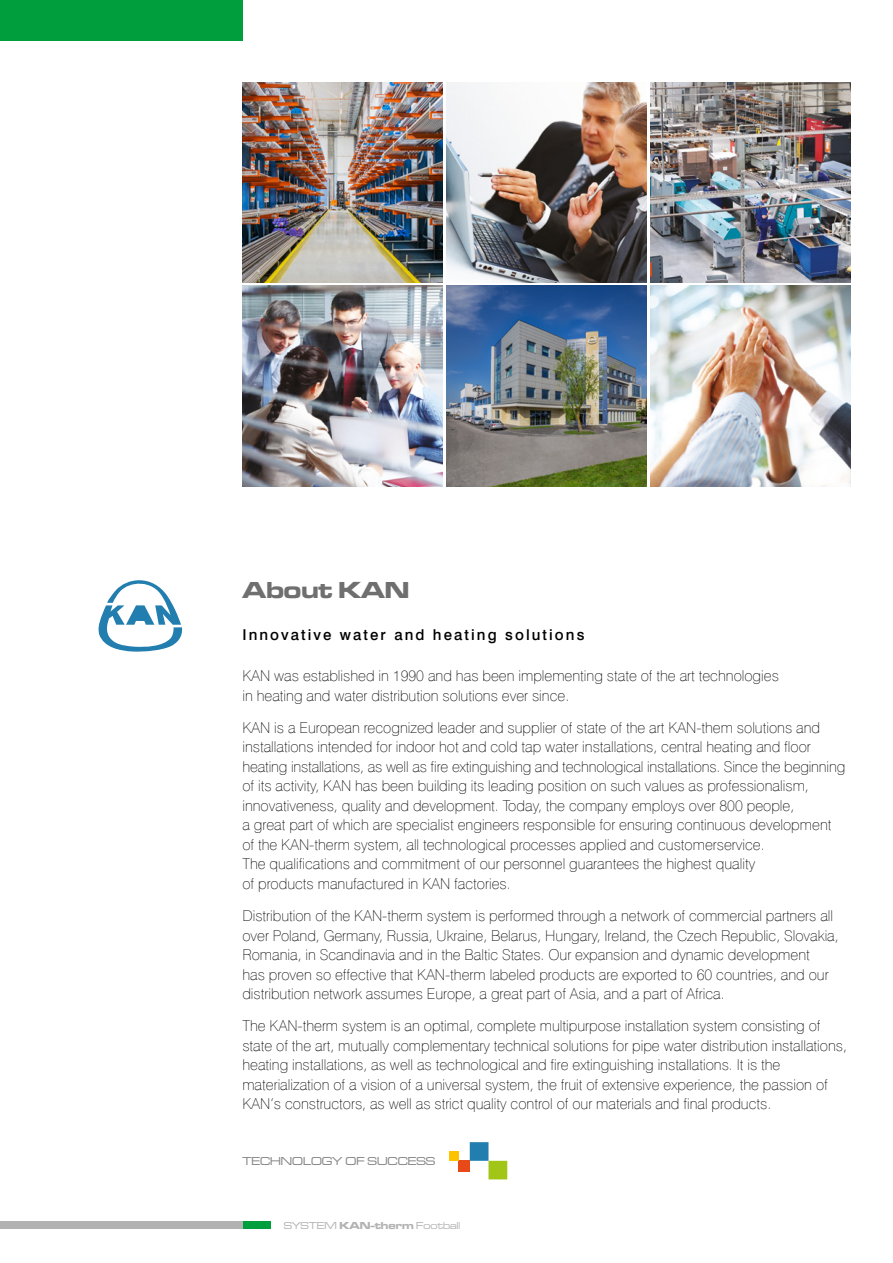
<style>
.page{position:relative;width:893px;height:1263px;background:#fff}
.page>*{position:absolute;margin:0;border:0;box-sizing:border-box;transform-origin:0 0}
.t1{font:24px "Microgramma D Bol Ext";color:#706f6f}
.t2{font:15px/19.5px "Swis 721 Th EU";color:#000}
.t3{font:15px "Swis 721 Md EU";letter-spacing:.14em;color:#000}
.t4{font:12px "Microgramma D Med Ext";color:#878787}
.t5{font:10.5px "Microgramma D Med Ext";color:#b3b2b2}
.s1{font-family:"Microgramma D Bol Ext"}
</style>
<div class="page">
<div style="left:0;top:0;width:242px;height:41px;background:#009e3d"></div>
<div style="left:0;top:1222px;width:242px;height:7px;background:#b3b2b2"></div>
<div style="left:243px;top:1222px;width:28px;height:7px;background:#009e3d"></div>
<svg style="left:98px;top:580px;width:85px;height:72px"></svg>
<img style="left:242px;top:286px;width:201px;height:200px">
<img style="left:446px;top:82px;width:201px;height:200px">
<img style="left:650px;top:82px;width:200px;height:200px">
<img style="left:650px;top:286px;width:200px;height:200px">
<div style="left:458px;top:1161px;width:12px;height:11px;background:#e84919"></div>
<div style="left:449px;top:1151px;width:9px;height:10px;background:#fdc300"></div>
<div style="left:488px;top:1161px;width:19px;height:18px;background:#a2c617"></div>
<div style="left:470px;top:1142px;width:18px;height:19px;background:#227eae"></div>
<img style="left:242px;top:82px;width:201px;height:200px">
<img style="left:446px;top:286px;width:201px;height:200px">
<h1 class="t1" style="left:242px;top:574px;width:168px">About KAN</h1>
<p class="t3" style="left:242px;top:626px;width:344px">Innovative water and heating solutions</p>
<p class="t2" style="left:242px;top:666px;width:538px">KAN was established in 1990 and has been implementing state of the art technologies in heating and water distribution solutions ever since.</p>
<p class="t2" style="left:242px;top:718px;width:604px">KAN is a European recognized leader and supplier of state of the art KAN-them solutions and installations intended for indoor hot and cold tap water installations, central heating and floor heating installations, as well as fire extinguishing and technological installations. Since the beginning of its activity, KAN has been building its leading position on such values as professionalism, innovativeness, quality and development. Today, the company employs over 800 people,<br>a great part of which are specialist engineers responsible for ensuring continuous development of the KAN-therm system, all technological processes applied and customerservice.<br>The qualifications and commitment of our personnel guarantees the highest quality<br>of products manufactured in KAN factories.</p>
<p class="t2" style="left:242px;top:906px;width:598px">Distribution of the KAN-therm system is performed through a network of commercial partners all over Poland, Germany, Russia, Ukraine, Belarus, Hungary, Ireland, the Czech Republic, Slovakia, Romania, in Scandinavia and in the Baltic States. Our expansion and dynamic development<br>has proven so effective that KAN-therm labeled products are exported to 60 countries, and our distribution network assumes Europe, a great part of Asia, and a part of Africa.</p>
<p class="t2" style="left:242px;top:1016px;width:606px">The KAN-therm system is an optimal, complete multipurpose installation system consisting of state of the art, mutually complementary technical solutions for pipe water distribution installations, heating installations, as well as technological and fire extinguishing installations. It is the materialization of a vision of a universal system, the fruit of extensive experience, the passion of KAN’s constructors, as well as strict quality control of our materials and final products.</p>
<p class="t4" style="left:242px;top:1153px;width:195px">TECHNOLOGY OF SUCCESS</p>
<p class="t5" style="left:284px;top:1219px;width:178px">SYSTEM <span class="s1">KAN‑therm</span> Football</p>
</div>
